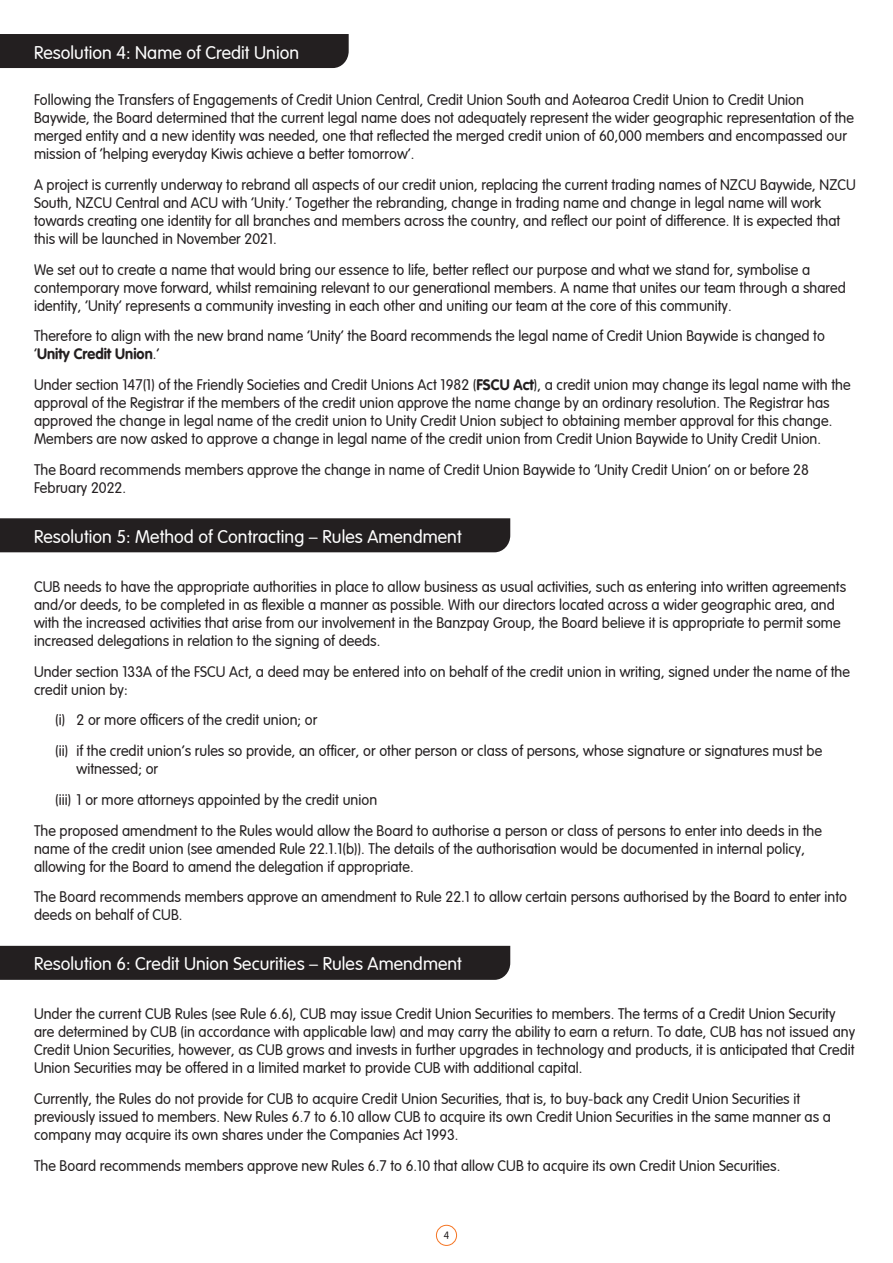
<style>
.page{position:relative;width:893px;height:1263px;background:#fff}
.page>*{position:absolute;margin:0;border:0;box-sizing:border-box;transform-origin:0 0}
.sub{font:18px "Corporate Rounded Regular SWFTE";color:#fff}
.t1{font:15px/18px "Corporate Rounded Regular SWFTE";color:#231f20}
.t2{font:10.5px "Corporate Rounded Regular SWFTE";color:#231f20}
.s1{font-family:"Corporate Rounded Bold SWFTE"}
</style>
<div class="page">
<div style="left:436px;top:1225px;width:21px;height:21px;border:1px solid #f57523;border-radius:50%"></div>
<div style="left:0;top:518px;width:510px;height:34px;background:#231f20"></div>
<div style="left:0;top:946px;width:510px;height:34px;background:#231f20"></div>
<div style="left:0;top:34px;width:349px;height:34px;background:#231f20"></div>
<p class="sub" style="left:34px;top:42px;width:267px">Resolution 4: Name of Credit Union</p>
<p class="t1" style="left:34px;top:91px;width:822px">Following the Transfers of Engagements of Credit Union Central, Credit Union South and Aotearoa Credit Union to Credit Union Baywide, the Board determined that the current legal name does not adequately represent the wider geographic representation of the merged entity and a new identity was needed, one that reflected the merged credit union of 60,000 members and encompassed our mission of ‘helping everyday Kiwis achieve a better tomorrow’.</p>
<p class="t1" style="left:34px;top:175px;width:823px">A project is currently underway to rebrand all aspects of our credit union, replacing the current trading names of NZCU Baywide, NZCU South, NZCU Central and ACU with ‘Unity.’ Together the rebranding, change in trading name and change in legal name will work towards creating one identity for all branches and members across the country, and reflect our point of difference. It is expected that this will be launched in November 2021.</p>
<p class="t1" style="left:34px;top:260px;width:813px">We set out to create a name that would bring our essence to life, better reflect our purpose and what we stand for, symbolise a contemporary move forward, whilst remaining relevant to our generational members. A name that unites our team through a shared identity, ‘Unity’ represents a community investing in each other and uniting our team at the core of this community.</p>
<p class="t1" style="left:34px;top:327px;width:792px">Therefore to align with the new brand name ‘Unity’ the Board recommends the legal name of Credit Union Baywide is changed to ‘<span class="s1">Unity Credit Union</span>.’</p>
<p class="t1" style="left:34px;top:376px;width:818px">Under section 147(1) of the Friendly Societies and Credit Unions Act 1982 (<span class="s1">FSCU Act</span>), a credit union may change its legal name with the approval of the Registrar if the members of the credit union approve the name change by an ordinary resolution. The Registrar has approved the change in legal name of the credit union to Unity Credit Union subject to obtaining member approval for this change.<br>Members are now asked to approve a change in legal name of the credit union from Credit Union Baywide to Unity Credit Union.</p>
<p class="t1" style="left:34px;top:460px;width:776px">The Board recommends members approve the change in name of Credit Union Baywide to ‘Unity Credit Union’ on or before 28<br>February 2022.</p>
<p class="sub" style="left:34px;top:526px;width:429px">Resolution 5: Method of Contracting – Rules Amendment</p>
<p class="t1" style="left:34px;top:577px;width:814px">CUB needs to have the appropriate authorities in place to allow business as usual activities, such as entering into written agreements and/or deeds, to be completed in as flexible a manner as possible. With our directors located across a wider geographic area, and with the increased activities that arise from our involvement in the Banzpay Group, the Board believe it is appropriate to permit some increased delegations in relation to the signing of deeds.</p>
<p class="t1" style="left:34px;top:662px;width:818px">Under section 133A of the FSCU Act, a deed may be entered into on behalf of the credit union in writing, signed under the name of the credit union by:</p>
<p class="t1" style="left:55px;top:711px;width:264px">(i) 2 or more officers of the credit union; or</p>
<p class="t1" style="left:77px;top:742px;width:747px;text-indent:-21px">(ii) if the credit union’s rules so provide, an officer, or other person or class of persons, whose signature or signatures must be witnessed; or</p>
<p class="t1" style="left:55px;top:790px;width:323px">(iii) 1 or more attorneys appointed by the credit union</p>
<p class="t1" style="left:34px;top:821px;width:789px">The proposed amendment to the Rules would allow the Board to authorise a person or class of persons to enter into deeds in the name of the credit union (see amended Rule 22.1.1(b)). The details of the authorisation would be documented in internal policy, allowing for the Board to amend the delegation if appropriate.</p>
<p class="t1" style="left:34px;top:888px;width:815px">The Board recommends members approve an amendment to Rule 22.1 to allow certain persons authorised by the Board to enter into deeds on behalf of CUB.</p>
<p class="sub" style="left:34px;top:954px;width:429px">Resolution 6: Credit Union Securities – Rules Amendment</p>
<p class="t1" style="left:34px;top:1005px;width:823px">Under the current CUB Rules (see Rule 6.6), CUB may issue Credit Union Securities to members. The terms of a Credit Union Security are determined by CUB (in accordance with applicable law) and may carry the ability to earn a return. To date, CUB has not issued any Credit Union Securities, however, as CUB grows and invests in further upgrades in technology and products, it is anticipated that Credit Union Securities may be offered in a limited market to provide CUB with additional capital.</p>
<p class="t1" style="left:34px;top:1090px;width:798px">Currently, the Rules do not provide for CUB to acquire Credit Union Securities, that is, to buy-back any Credit Union Securities it previously issued to members. New Rules 6.7 to 6.10 allow CUB to acquire its own Credit Union Securities in the same manner as a company may acquire its own shares under the Companies Act 1993.</p>
<p class="t1" style="left:34px;top:1156px;width:748px">The Board recommends members approve new Rules 6.7 to 6.10 that allow CUB to acquire its own Credit Union Securities.</p>
<p class="t2" style="left:444px;top:1229px;width:7px">4</p>
</div>
